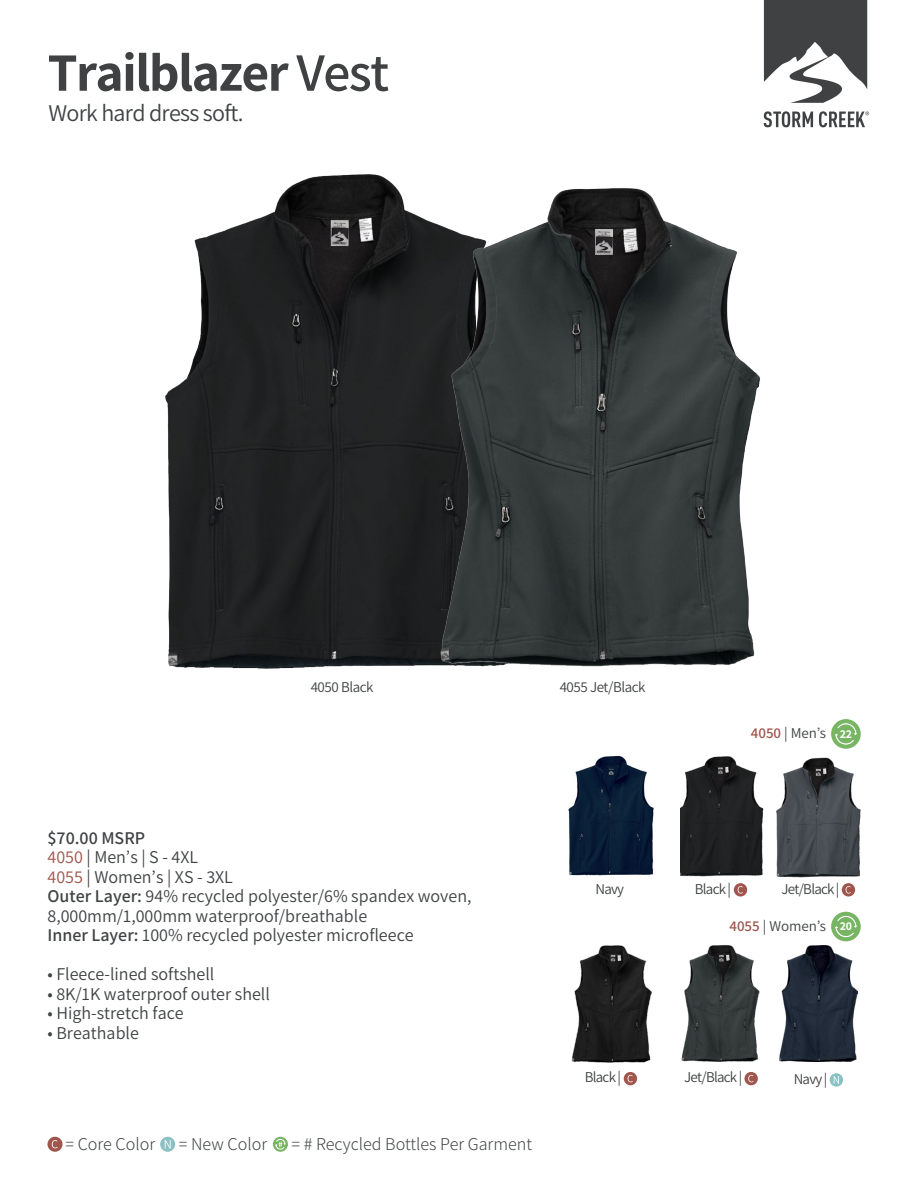
<style>
.page{position:relative;width:918px;height:1188px;background:#fff}
.page>*{position:absolute;margin:0;border:0;box-sizing:border-box;transform-origin:0 0}
.t1{font:700 54px "Assistant";letter-spacing:-.03em;color:#3f4143}
.t2{font:24px "Assistant";letter-spacing:-.03em;color:#3f4143}
.t3{font:18px/19.5px "Assistant";color:#3f4143}
.t4{font:300 18px "Assistant";color:#3f4142}
.t5{font:15px "Assistant";letter-spacing:-.05em;color:#3f4142}
.t6{font:15px "Assistant";letter-spacing:-.03em;color:#3f4143}
.s1{font-weight:600}
.s2{color:#9f544c}
.s3{font-weight:600;color:#a0544c}
.s4{font-weight:700;font-size:12px;color:#fff}
</style>
<div class="page">
<svg style="left:764px;top:0;width:103px;height:103px"></svg>
<svg style="left:764px;top:111px;width:49px;height:16px"></svg>
<svg style="left:819px;top:111px;width:50px;height:16px"></svg>
<div style="left:734px;top:883px;width:13px;height:14px;background:#a0554d;border-radius:50%"></div>
<svg style="left:738px;top:886px;width:5px;height:8px"></svg>
<div style="left:842px;top:883px;width:13px;height:14px;background:#a0554d;border-radius:50%"></div>
<svg style="left:846px;top:886px;width:5px;height:8px"></svg>
<svg style="left:831px;top:719px;width:30px;height:30px"></svg>
<svg style="left:832px;top:722px;width:28px;height:24px"></svg>
<div style="left:831px;top:912px;width:30px;height:29px;background:#78b563;border-radius:50%"></div>
<svg style="left:832px;top:914px;width:28px;height:24px"></svg>
<svg style="left:47px;top:1137px;width:16px;height:15px"></svg>
<svg style="left:52px;top:1140px;width:6px;height:8px"></svg>
<svg style="left:160px;top:1137px;width:15px;height:15px"></svg>
<svg style="left:165px;top:1140px;width:6px;height:8px"></svg>
<svg style="left:273px;top:1137px;width:15px;height:15px"></svg>
<svg style="left:275px;top:1139px;width:11px;height:11px"></svg>
<img style="left:165px;top:174px;width:262px;height:495px">
<img style="left:427px;top:188px;width:333px;height:479px">
<img style="left:780px;top:945px;width:77px;height:116px">
<img style="left:680px;top:756px;width:84px;height:121px">
<img style="left:776px;top:757px;width:85px;height:120px">
<img style="left:568px;top:755px;width:86px;height:121px">
<svg style="left:624px;top:1072px;width:13px;height:13px"></svg>
<svg style="left:628px;top:1075px;width:5px;height:7px"></svg>
<div style="left:744px;top:1072px;width:14px;height:13px;background:#a0554d;border-radius:50%"></div>
<svg style="left:748px;top:1075px;width:6px;height:7px"></svg>
<img style="left:681px;top:945px;width:79px;height:117px">
<img style="left:571px;top:945px;width:81px;height:118px">
<svg style="left:830px;top:1073px;width:13px;height:14px"></svg>
<svg style="left:834px;top:1076px;width:5px;height:8px"></svg>
<h1 class="t1" style="left:48px;top:36px;width:343px">Trailblazer <span class="s1">Vest</span></h1>
<h2 class="t2" style="left:48px;top:97px;width:197px">Work hard dress soft.</h2>
<p class="t6" style="left:311px;top:677px;width:64px">4050 Black</p>
<p class="t6" style="left:560px;top:677px;width:87px">4055 Jet/Black</p>
<p class="t3" style="left:47px;top:827px;width:426px"><span class="s1">$70.00 MSRP<br></span><span class="s2">4050</span> | Men’s | S - 4XL<br><span class="s2">4055</span> | Women’s | XS - 3XL<br><span class="s1">Outer Layer:</span> 94% recycled polyester/6% spandex woven, 8,000mm/1,000mm waterproof/breathable<br><span class="s1">Inner Layer:</span> 100% recycled polyester microfleece</p>
<p class="t3" style="left:47px;top:964px;width:168px">• Fleece-lined softshell</p>
<p class="t3" style="left:47px;top:983px;width:224px">• 8K/1K waterproof outer shell</p>
<p class="t3" style="left:47px;top:1003px;width:138px">• High-stretch face</p>
<p class="t3" style="left:47px;top:1022px;width:93px">• Breathable</p>
<p class="t5" style="left:596px;top:878px;width:30px">Navy</p>
<p class="t5" style="left:751px;top:723px;width:103px"><span class="s3">4050</span> | Men’s <span class="s4">22</span></p>
<p class="t5" style="left:695px;top:878px;width:38px">Black |</p>
<p class="t5" style="left:782px;top:878px;width:59px">Jet/Black |</p>
<p class="t5" style="left:729px;top:915px;width:124px"><span class="s3">4055</span> | Women’s <span class="s4">20</span></p>
<p class="t4" style="left:66px;top:1131px;width:91px">= Core Color</p>
<p class="t4" style="left:179px;top:1131px;width:90px">= New Color</p>
<p class="t4" style="left:292px;top:1131px;width:242px">= # Recycled Bottles Per Garment</p>
<p class="t5" style="left:585px;top:1067px;width:38px">Black |</p>
<p class="t5" style="left:684px;top:1067px;width:59px">Jet/Black |</p>
<p class="t5" style="left:794px;top:1068px;width:35px">Navy |</p>
</div>
